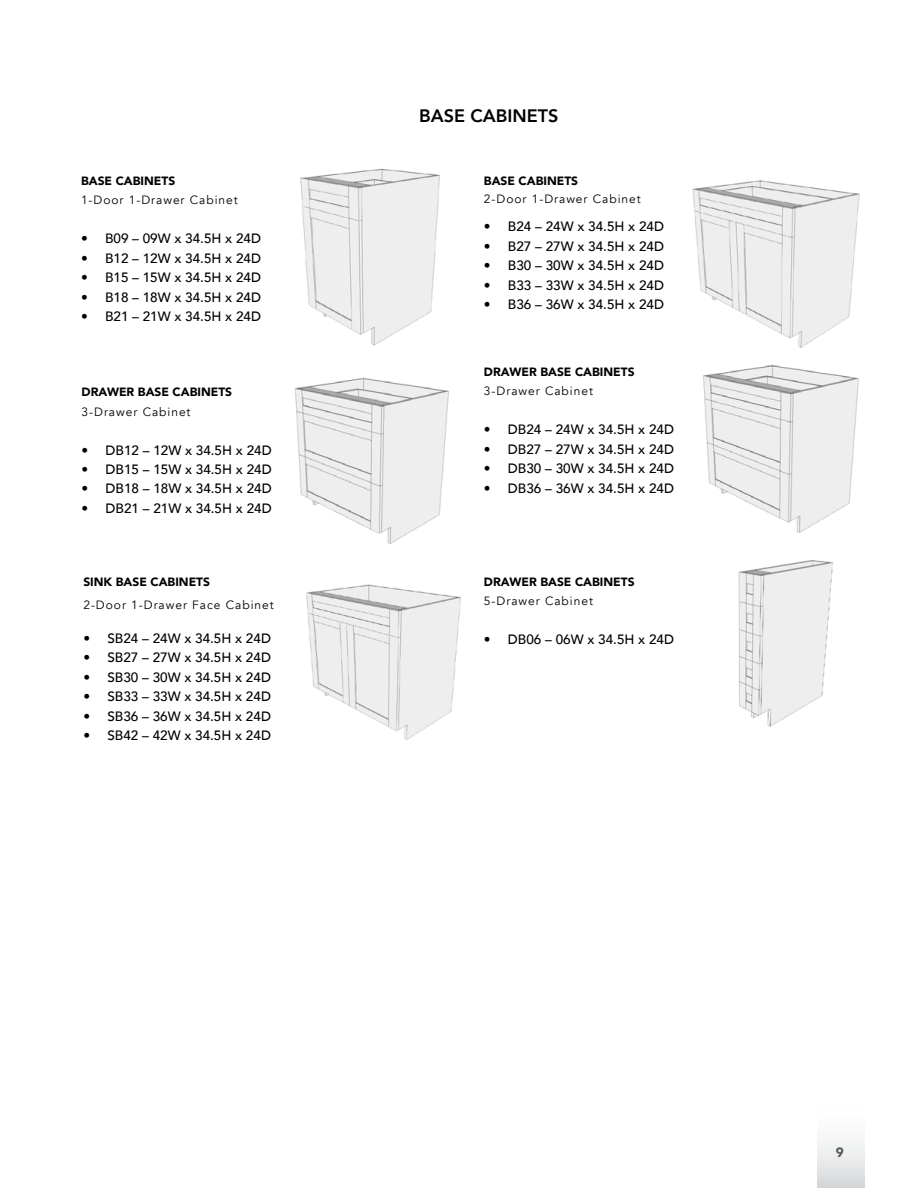
<style>
.page{position:relative;width:918px;height:1188px;background:#fff}
.page>*{position:absolute;margin:0;border:0;box-sizing:border-box;transform-origin:0 0}
.t1{font:800 18px "Avenir";color:#000}
.t2{font:500 13.5px "Avenir";color:#000}
.t3{font:900 13.5px "Avenir";color:#58595b}
.t4{font:12px "Avenir";letter-spacing:.08em;color:#000}
.t5{font:900 12px "Avenir";color:#000}
</style>
<div class="page">
<div style="left:817px;top:1094px;width:47px;height:94px;background:linear-gradient(to bottom,#fff,#dbdcde)"></div>
<img style="left:295px;top:377px;width:154px;height:167px">
<img style="left:306px;top:584px;width:156px;height:156px">
<img style="left:703px;top:364px;width:156px;height:169px">
<img style="left:692px;top:180px;width:168px;height:168px">
<img style="left:738px;top:560px;width:95px;height:167px">
<img style="left:300px;top:168px;width:140px;height:178px">
<p class="t5" style="left:81px;top:170px;width:96px">BASE CABINETS</p>
<p class="t4" style="left:81px;top:193px;width:158px">1-Door 1-Drawer Cabinet</p>
<p class="t2" style="left:81px;top:227px;width:182px">• B09 – 09W x 34.5H x 24D</p>
<p class="t2" style="left:81px;top:246px;width:182px">• B12 – 12W x 34.5H x 24D</p>
<p class="t2" style="left:81px;top:266px;width:182px">• B15 – 15W x 34.5H x 24D</p>
<p class="t2" style="left:81px;top:285px;width:182px">• B18 – 18W x 34.5H x 24D</p>
<p class="t2" style="left:81px;top:305px;width:182px">• B21 – 21W x 34.5H x 24D</p>
<p class="t5" style="left:82px;top:382px;width:152px">DRAWER BASE CABINETS</p>
<p class="t4" style="left:82px;top:404px;width:111px">3-Drawer Cabinet</p>
<p class="t2" style="left:82px;top:438px;width:192px">• DB12 – 12W x 34.5H x 24D</p>
<p class="t2" style="left:82px;top:458px;width:192px">• DB15 – 15W x 34.5H x 24D</p>
<p class="t2" style="left:82px;top:477px;width:192px">• DB18 – 18W x 34.5H x 24D</p>
<p class="t2" style="left:82px;top:497px;width:192px">• DB21 – 21W x 34.5H x 24D</p>
<p class="t5" style="left:83px;top:571px;width:128px">SINK BASE CABINETS</p>
<p class="t4" style="left:83px;top:598px;width:192px">2-Door 1-Drawer Face Cabinet</p>
<p class="t2" style="left:83px;top:626px;width:189px">• SB24 – 24W x 34.5H x 24D</p>
<p class="t2" style="left:83px;top:646px;width:189px">• SB27 – 27W x 34.5H x 24D</p>
<p class="t2" style="left:83px;top:665px;width:189px">• SB30 – 30W x 34.5H x 24D</p>
<p class="t2" style="left:83px;top:685px;width:189px">• SB33 – 33W x 34.5H x 24D</p>
<p class="t2" style="left:83px;top:704px;width:189px">• SB36 – 36W x 34.5H x 24D</p>
<p class="t2" style="left:83px;top:724px;width:189px">• SB42 – 42W x 34.5H x 24D</p>
<h1 class="t1" style="left:419px;top:101px;width:141px">BASE CABINETS</h1>
<p class="t5" style="left:484px;top:170px;width:96px">BASE CABINETS</p>
<p class="t4" style="left:484px;top:192px;width:158px">2-Door 1-Drawer Cabinet</p>
<p class="t2" style="left:484px;top:215px;width:182px">• B24 – 24W x 34.5H x 24D</p>
<p class="t2" style="left:484px;top:234px;width:182px">• B27 – 27W x 34.5H x 24D</p>
<p class="t2" style="left:484px;top:254px;width:182px">• B30 – 30W x 34.5H x 24D</p>
<p class="t2" style="left:484px;top:273px;width:182px">• B33 – 33W x 34.5H x 24D</p>
<p class="t2" style="left:484px;top:293px;width:182px">• B36 – 36W x 34.5H x 24D</p>
<p class="t5" style="left:484px;top:361px;width:152px">DRAWER BASE CABINETS</p>
<p class="t4" style="left:484px;top:384px;width:111px">3-Drawer Cabinet</p>
<p class="t2" style="left:484px;top:418px;width:192px">• DB24 – 24W x 34.5H x 24D</p>
<p class="t2" style="left:484px;top:437px;width:192px">• DB27 – 27W x 34.5H x 24D</p>
<p class="t2" style="left:484px;top:457px;width:192px">• DB30 – 30W x 34.5H x 24D</p>
<p class="t2" style="left:484px;top:476px;width:192px">• DB36 – 36W x 34.5H x 24D</p>
<p class="t5" style="left:484px;top:571px;width:152px">DRAWER BASE CABINETS</p>
<p class="t4" style="left:484px;top:594px;width:111px">5-Drawer Cabinet</p>
<p class="t2" style="left:484px;top:628px;width:192px">• DB06 – 06W x 34.5H x 24D</p>
<p class="t3" style="left:836px;top:1141px;width:9px">9</p>
</div>
